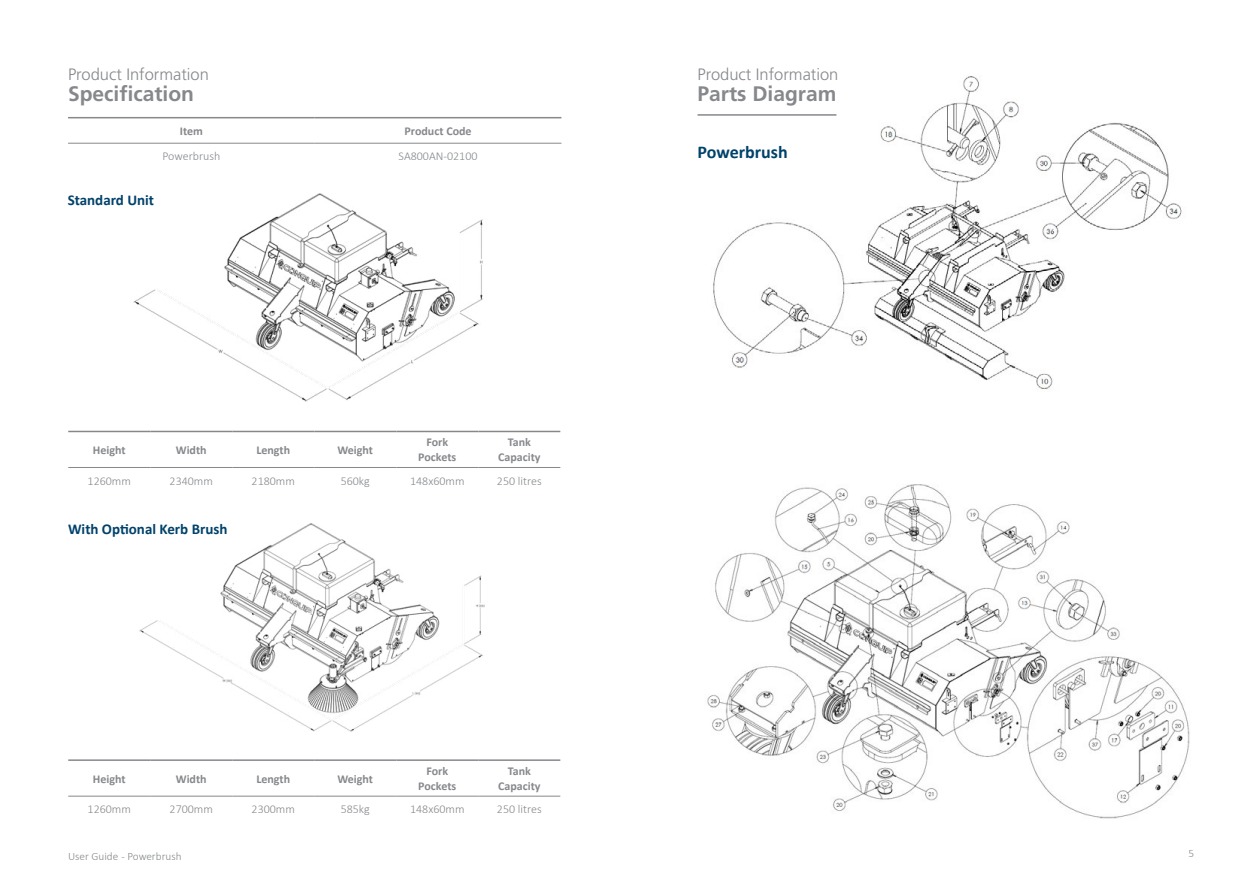
<style>
.page{position:relative;width:1259px;height:893px;background:#fff}
.page>*{position:absolute;margin:0;border:0;box-sizing:border-box;transform-origin:0 0}
.t1{font:700 21px "Frutiger LT Std";color:#86888c}
.t2{font:700 18px "Calibri";color:#00426b}
.t3{font:300 16.5px "Frutiger LT Std";color:#86888c}
.t4{font:700 15px "Calibri";color:#00426b}
.t5{font:700 12px/15px "Calibri";color:#86888c;text-align:center}
.t6{font:300 12px "Calibri";color:#86888c}
.t7{font:300 11.25px "Calibri";color:#86888c}
</style>
<div class="page">
<hr style="left:68px;top:117px;width:247px;height:1px;background:#86888c">
<hr style="left:315px;top:117px;width:246px;height:1px;background:#86888c">
<hr style="left:68px;top:143px;width:247px;height:1px;background:#86888c">
<hr style="left:315px;top:143px;width:246px;height:1px;background:#86888c">
<hr style="left:68px;top:759px;width:82px;height:2px;background:#86888c">
<hr style="left:150px;top:759px;width:82px;height:2px;background:#86888c">
<hr style="left:232px;top:759px;width:82px;height:2px;background:#86888c">
<hr style="left:314px;top:759px;width:82px;height:2px;background:#86888c">
<hr style="left:396px;top:759px;width:82px;height:2px;background:#86888c">
<hr style="left:478px;top:759px;width:82px;height:2px;background:#86888c">
<hr style="left:68px;top:796px;width:82px;height:1px;background:#86888c">
<hr style="left:150px;top:796px;width:82px;height:1px;background:#86888c">
<hr style="left:232px;top:796px;width:82px;height:1px;background:#86888c">
<hr style="left:314px;top:796px;width:82px;height:1px;background:#86888c">
<hr style="left:396px;top:796px;width:82px;height:1px;background:#86888c">
<hr style="left:478px;top:796px;width:82px;height:1px;background:#86888c">
<img style="left:134px;top:193px;width:349px;height:209px">
<img style="left:713px;top:76px;width:469px;height:313px">
<hr style="left:697px;top:114px;width:139px;height:2px;background:#86888c">
<img style="left:707px;top:484px;width:483px;height:335px">
<img style="left:140px;top:523px;width:345px;height:208px">
<hr style="left:68px;top:431px;width:82px;height:1px;background:#86888c">
<hr style="left:150px;top:431px;width:82px;height:1px;background:#86888c">
<hr style="left:232px;top:431px;width:82px;height:1px;background:#86888c">
<hr style="left:314px;top:431px;width:82px;height:1px;background:#86888c">
<hr style="left:396px;top:431px;width:82px;height:1px;background:#86888c">
<hr style="left:478px;top:431px;width:82px;height:1px;background:#86888c">
<hr style="left:68px;top:467px;width:82px;height:1px;background:#86888c">
<hr style="left:150px;top:467px;width:82px;height:1px;background:#86888c">
<hr style="left:232px;top:467px;width:82px;height:1px;background:#86888c">
<hr style="left:314px;top:467px;width:82px;height:1px;background:#86888c">
<hr style="left:396px;top:467px;width:82px;height:1px;background:#86888c">
<hr style="left:478px;top:467px;width:82px;height:1px;background:#86888c">
<h3 class="t3" style="left:68px;top:65px;width:142px">Product Information</h3>
<h1 class="t1" style="left:68px;top:82px;width:128px">Specification</h1>
<p class="t5" style="left:180px;top:123px;width:25px">Item</p>
<p class="t5" style="left:404px;top:123px;width:69px">Product Code</p>
<p class="t6" style="left:162px;top:149px;width:59px">Powerbrush</p>
<p class="t6" style="left:399px;top:149px;width:80px">SA800AN-02100</p>
<p class="t4" style="left:68px;top:189px;width:88px">Standard Unit</p>
<p class="t5" style="left:93px;top:442px;width:34px">Height</p>
<p class="t5" style="left:176px;top:442px;width:32px">Width</p>
<p class="t5" style="left:256px;top:442px;width:35px">Length</p>
<p class="t5" style="left:337px;top:442px;width:37px">Weight</p>
<p class="t5" style="left:418px;top:435px;width:40px">Fork<br>Pockets</p>
<p class="t5" style="left:498px;top:435px;width:44px">Tank<br>Capacity</p>
<p class="t6" style="left:88px;top:473px;width:45px">1260mm</p>
<p class="t6" style="left:170px;top:473px;width:45px">2340mm</p>
<p class="t6" style="left:252px;top:473px;width:45px">2180mm</p>
<p class="t6" style="left:341px;top:473px;width:31px">560kg</p>
<p class="t6" style="left:410px;top:473px;width:56px">148x60mm</p>
<p class="t6" style="left:497px;top:473px;width:46px">250 litres</p>
<p class="t4" style="left:68px;top:519px;width:161px">With Optional Kerb Brush</p>
<p class="t5" style="left:93px;top:771px;width:34px">Height</p>
<p class="t5" style="left:176px;top:771px;width:32px">Width</p>
<p class="t5" style="left:256px;top:771px;width:35px">Length</p>
<p class="t5" style="left:337px;top:771px;width:37px">Weight</p>
<p class="t5" style="left:418px;top:763px;width:40px">Fork<br>Pockets</p>
<p class="t5" style="left:498px;top:763px;width:44px">Tank<br>Capacity</p>
<p class="t6" style="left:88px;top:802px;width:45px">1260mm</p>
<p class="t6" style="left:170px;top:802px;width:45px">2700mm</p>
<p class="t6" style="left:252px;top:802px;width:45px">2300mm</p>
<p class="t6" style="left:341px;top:802px;width:31px">585kg</p>
<p class="t6" style="left:410px;top:802px;width:56px">148x60mm</p>
<p class="t6" style="left:497px;top:802px;width:46px">250 litres</p>
<h3 class="t3" style="left:697px;top:65px;width:142px">Product Information</h3>
<h1 class="t1" style="left:697px;top:82px;width:140px">Parts Diagram</h1>
<h2 class="t2" style="left:697px;top:139px;width:92px">Powerbrush</h2>
<p class="t7" style="left:68px;top:849px;width:115px">User Guide - Powerbrush</p>
<p class="t7" style="left:1188px;top:846px;width:7px">5</p>
</div>
